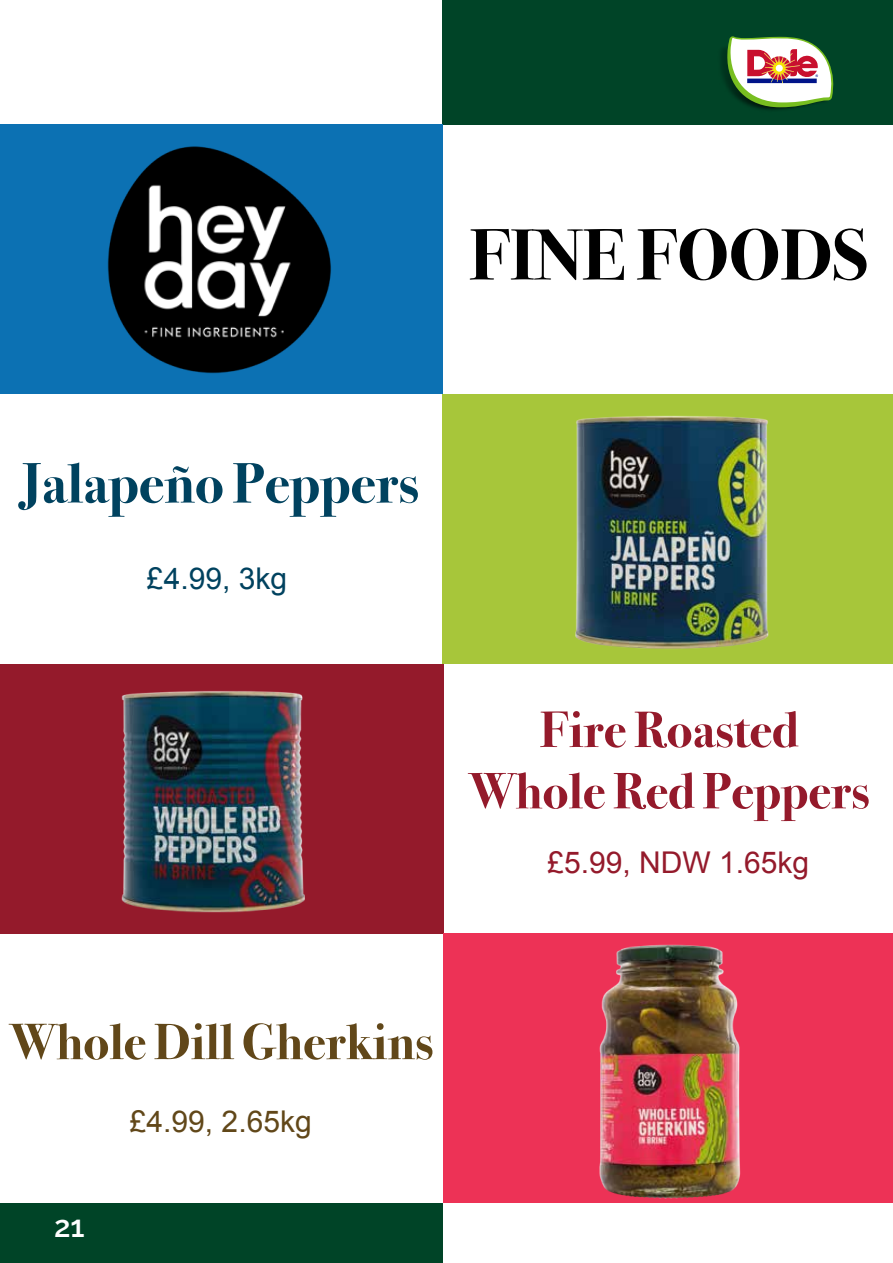
<style>
.page{position:relative;width:893px;height:1263px;background:#fff}
.page>*{position:absolute;margin:0;border:0;box-sizing:border-box;transform-origin:0 0}
.t1{font:700 72.6px "Bodoni Svty Two OSITCTT";color:#000}
.t2{font:700 57px "Bodoni Svty Two OSITCTT";color:#00425f}
.t3{font:700 51.15px/61.3px "Bodoni Svty Two OSITCTT";color:#941a2b;text-align:center}
.t4{font:700 51.15px "Bodoni Svty Two OSITCTT";color:#614719}
.t5{font:30px "Arial";color:#941a2b}
.t6{font:30px "Arial";color:#614719}
.t7{font:30px "Arial";color:#00425f}
.t8{font:100 30px "Raleway";color:#fff}
</style>
<div class="page">
<div style="left:443px;top:0;width:450px;height:124px;background:#004427"></div>
<div style="left:0;top:1203px;width:443px;height:60px;background:#004427"></div>
<div style="left:0;top:664px;width:443px;height:269px;background:#941a2b"></div>
<div style="left:443px;top:933px;width:450px;height:270px;background:#ed3256"></div>
<div style="left:449px;top:394px;width:444px;height:270px;background:#a7c63a"></div>
<img style="left:561px;top:395px;width:223px;height:268px">
<img style="left:109px;top:690px;width:208px;height:244px">
<img style="left:599px;top:944px;width:142px;height:255px">
<img style="left:0;top:19px;width:457px;height:481px">
<img style="left:84px;top:122px;width:268px;height:275px">
<img style="left:721px;top:49px;width:77px;height:61px">
<svg style="left:727px;top:36px;width:107px;height:71px;background:#b0a997"></svg>
<h1 class="t1" style="left:469px;top:212px;width:400px">FINE FOODS</h1>
<p class="t2" style="left:18px;top:450px;width:402px">Jalapeño Peppers</p>
<p class="t7" style="left:147px;top:558px;width:142px">£4.99, 3kg</p>
<p class="t3" style="left:469px;top:700px;width:402px">Fire Roasted<br>Whole Red Peppers</p>
<p class="t5" style="left:547px;top:843px;width:263px">£5.99, NDW 1.65kg</p>
<p class="t4" style="left:10px;top:1012px;width:425px">Whole Dill Gherkins</p>
<p class="t8" style="left:54px;top:1203px;width:32px">21</p>
<p class="t6" style="left:130px;top:1101px;width:183px">£4.99, 2.65kg</p>
</div>
